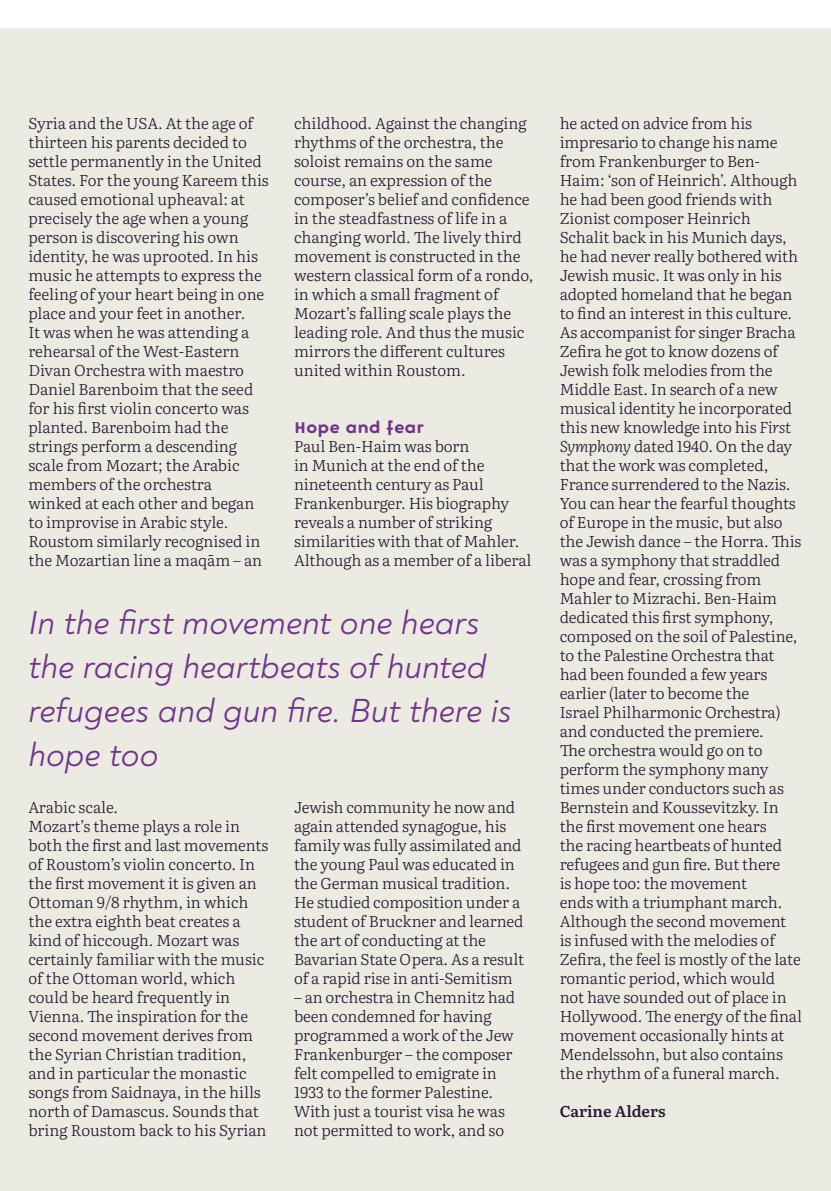
<style>
.page{position:relative;width:831px;height:1191px;background:#fff}
.page>*{position:absolute;margin:0;border:0;box-sizing:border-box;transform-origin:0 0}
.t1{font:italic 34px/44px "Noah";color:#72348b}
.t2{font:18px "Rpho";color:#72348b}
.t3{font:300 15.6px/19px "Literata 18 pt";letter-spacing:-.005em;color:#271834}
.t4{font:600 15.6px "Literata 18 pt";letter-spacing:-.005em;color:#271834}
.s1{font-style:italic}
</style>
<div class="page">
<div style="left:0;top:28px;width:831px;height:1163px;background:#ebebe2"></div>
<p class="t3" style="left:28px;top:113px;width:242px">Syria and the USA. At the age of thirteen his parents decided to settle permanently in the United<br>States. For the young Kareem this caused emotional upheaval: at precisely the age when a young person is discovering his own identity, he was uprooted. In his music he attempts to express the feeling of your heart being in one place and your feet in another.<br>It was when he was attending a rehearsal of the West-Eastern<br>Divan Orchestra with maestro<br>Daniel Barenboim that the seed for his first violin concerto was planted. Barenboim had the strings perform a descending scale from Mozart; the Arabic members of the orchestra winked at each other and began to improvise in Arabic style.<br>Roustom similarly recognised in the Mozartian line a maqām – an</p>
<p class="t3" style="left:294px;top:113px;width:241px">childhood. Against the changing rhythms of the orchestra, the soloist remains on the same course, an expression of the composer’s belief and confidence in the steadfastness of life in a changing world. The lively third movement is constructed in the western classical form of a rondo, in which a small fragment of<br>Mozart’s falling scale plays the leading role. And thus the music mirrors the different cultures united within Roustom.</p>
<p class="t2" style="left:294px;top:417px;width:132px">Hope and fear</p>
<p class="t3" style="left:294px;top:436px;width:239px">Paul Ben-Haim was born<br>in Munich at the end of the nineteenth century as Paul<br>Frankenburger. His biography reveals a number of striking similarities with that of Mahler.<br>Although as a member of a liberal</p>
<p class="t1" style="left:28px;top:600px;width:484px">In the first movement one hears the racing heartbeats of hunted refugees and gun fire. But there is hope too</p>
<p class="t3" style="left:28px;top:797px;width:91px">Arabic scale.</p>
<p class="t3" style="left:28px;top:816px;width:241px">Mozart’s theme plays a role in both the first and last movements of Roustom’s violin concerto. In the first movement it is given an<br>Ottoman 9/8 rhythm, in which the extra eighth beat creates a kind of hiccough. Mozart was certainly familiar with the music of the Ottoman world, which could be heard frequently in<br>Vienna. The inspiration for the second movement derives from the Syrian Christian tradition, and in particular the monastic songs from Saidnaya, in the hills north of Damascus. Sounds that bring Roustom back to his Syrian</p>
<p class="t3" style="left:294px;top:797px;width:232px">Jewish community he now and again attended synagogue, his family was fully assimilated and the young Paul was educated in the German musical tradition.<br>He studied composition under a student of Bruckner and learned the art of conducting at the<br>Bavarian State Opera. As a result of a rapid rise in anti-Semitism</p>
<p class="t3" style="left:294px;top:987px;width:223px">– an orchestra in Chemnitz had been condemned for having programmed a work of the Jew<br>Frankenburger – the composer felt compelled to emigrate in<br>1933 to the former Palestine.<br>With just a tourist visa he was not permitted to work, and so</p>
<p class="t3" style="left:559px;top:113px;width:244px">he acted on advice from his impresario to change his name from Frankenburger to Ben-<br>Haim: ‘son of Heinrich’. Although he had been good friends with<br>Zionist composer Heinrich<br>Schalit back in his Munich days, he had never really bothered with<br>Jewish music. It was only in his adopted homeland that he began to find an interest in this culture.<br>As accompanist for singer Bracha<br>Zefira he got to know dozens of<br>Jewish folk melodies from the<br>Middle East. In search of a new musical identity he incorporated this new knowledge into his <span class="s1">First<br>Symphony</span> dated 1940. On the day that the work was completed,<br>France surrendered to the Nazis.<br>You can hear the fearful thoughts of Europe in the music, but also the Jewish dance – the Horra. This was a symphony that straddled hope and fear, crossing from<br>Mahler to Mizrachi. Ben-Haim dedicated this first symphony, composed on the soil of Palestine, to the Palestine Orchestra that had been founded a few years earlier (later to become the<br>Israel Philharmonic Orchestra) and conducted the premiere.<br>The orchestra would go on to perform the symphony many times under conductors such as<br>Bernstein and Koussevitzky. In the first movement one hears<br>the racing heartbeats of hunted refugees and gun fire. But there<br>is hope too: the movement<br>ends with a triumphant march.<br>Although the second movement<br>is infused with the melodies of<br>Zefira, the feel is mostly of the late romantic period, which would not have sounded out of place in<br>Hollywood. The energy of the final movement occasionally hints at<br>Mendelssohn, but also contains the rhythm of a funeral march.</p>
<p class="t4" style="left:559px;top:1099px;width:107px">Carine Alders</p>
</div>
